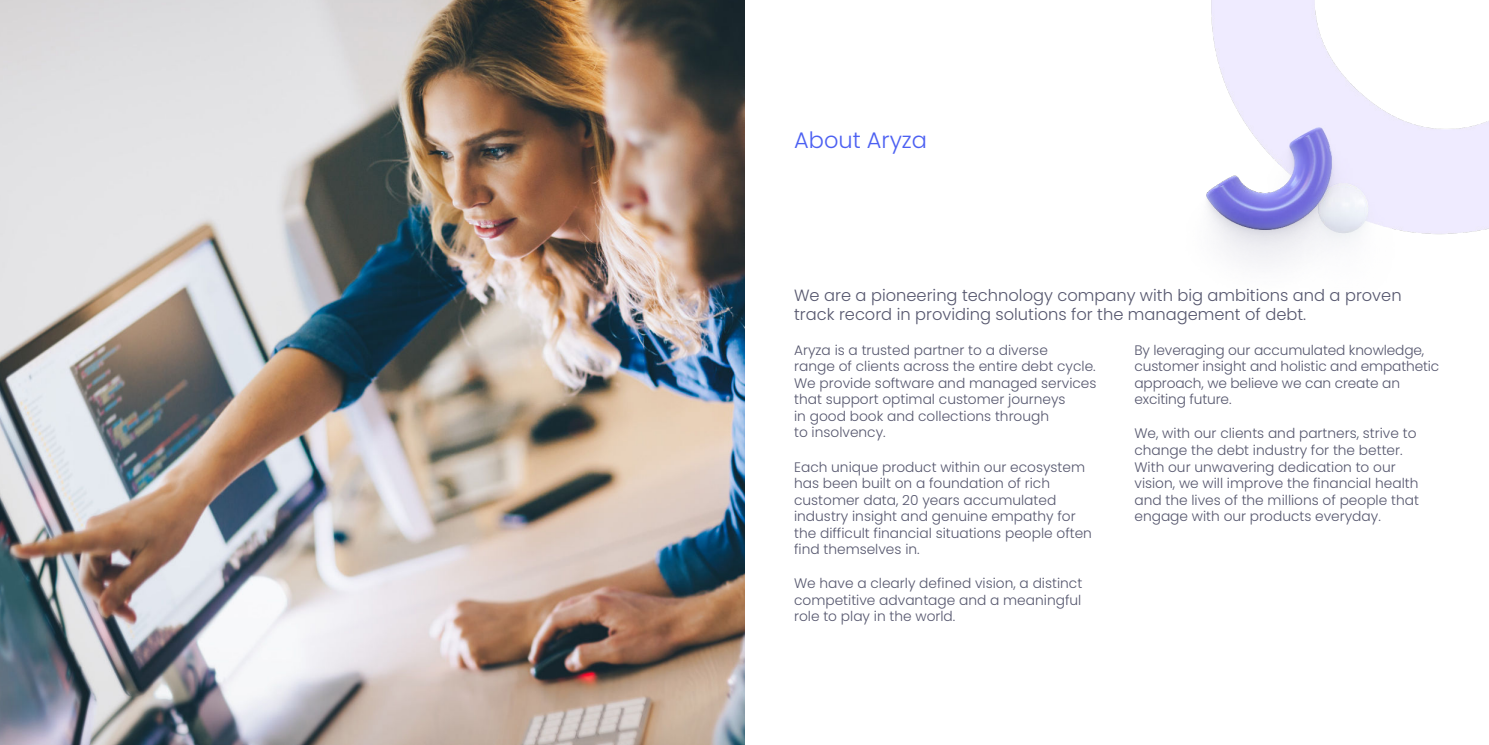
<style>
.page{position:relative;width:1489px;height:745px;background:#fff}
.page>*{position:absolute;margin:0;border:0;box-sizing:border-box;transform-origin:0 0}
.t1{font:300 22.5px "Poppins";color:#4c60f2}
.t2{font:300 16.25px/19.5px "Poppins";color:#56576e}
.t3{font:300 13.75px/16.5px "Poppins";color:#56576e}
</style>
<div class="page">
<img style="left:0;top:0;width:744px;height:744px">
<img style="left:1206px;top:0;width:282px;height:263px">
<h1 class="t1" style="left:794px;top:126px;width:134px">About Aryza</h1>
<p class="t2" style="left:794px;top:285px;width:609px">We are a pioneering technology company with big ambitions and a proven track record in providing solutions for the management of debt.</p>
<p class="t3" style="left:794px;top:341px;width:304px">Aryza is a trusted partner to a diverse<br>range of clients across the entire debt cycle.<br>We provide software and managed services that support optimal customer journeys<br>in good book and collections through<br>to insolvency.</p>
<p class="t3" style="left:794px;top:458px;width:299px">Each unique product within our ecosystem has been built on a foundation of rich customer data, 20 years accumulated industry insight and genuine empathy for the difficult financial situations people often find themselves in.</p>
<p class="t3" style="left:794px;top:575px;width:289px;text-align:justify">We have a clearly defined vision, a distinct competitive advantage and a meaningful role to play in the world.</p>
<p class="t3" style="left:1134px;top:341px;width:306px">By leveraging our accumulated knowledge, customer insight and holistic and empathetic approach, we believe we can create an exciting future.</p>
<p class="t3" style="left:1134px;top:425px;width:286px">We, with our clients and partners, strive to change the debt industry for the better.<br>With our unwavering dedication to our vision, we will improve the financial health and the lives of the millions of people that engage with our products everyday.</p>
</div>
